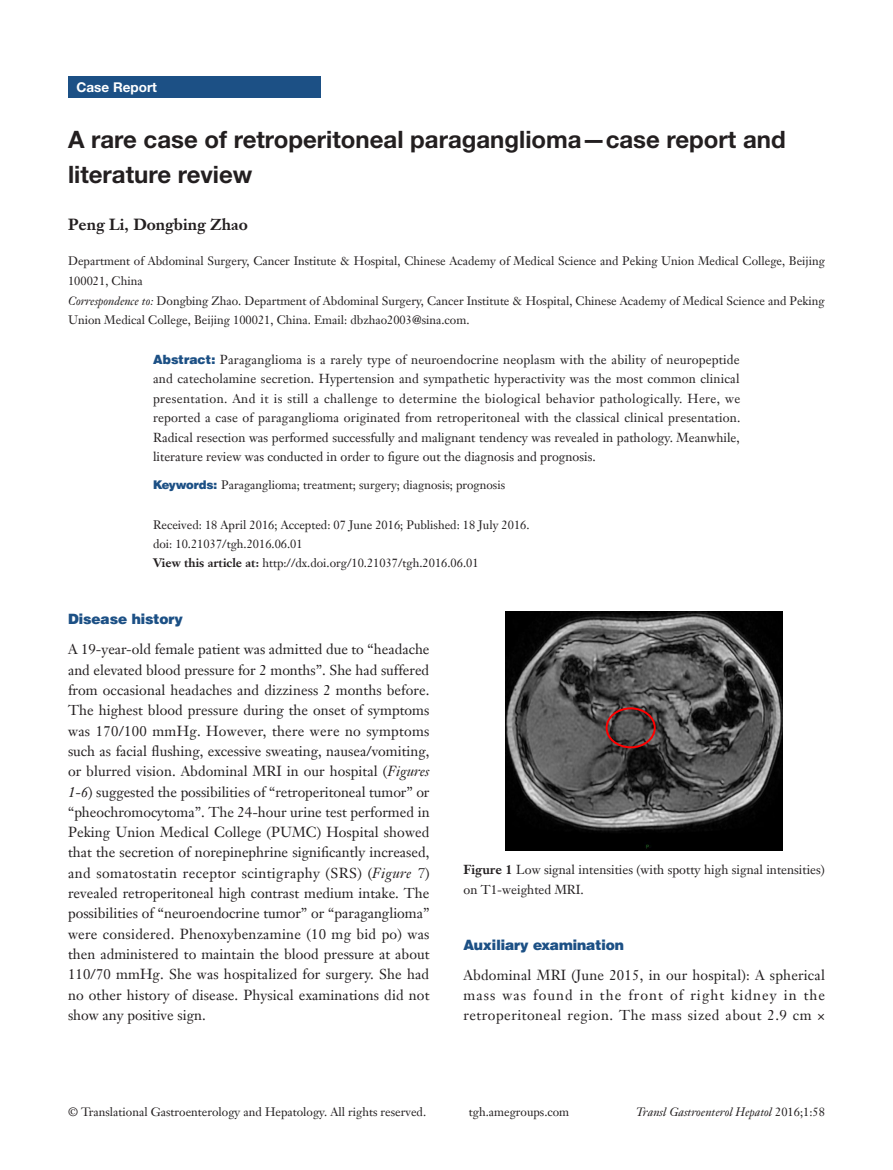
<style>
.page{position:relative;width:893px;height:1170px;background:#fff}
.page>*{position:absolute;margin:0;border:0;box-sizing:border-box;transform-origin:0 0}
.文题{font:700 24px/34.5px "Helvetica Neue LT Pro";color:#231f20}
.作者{font:700 15.75px "Janson Text LT";color:#231f20}
.t1{font:14.25px/20.2px "Janson Text LT";letter-spacing:.02em;color:#231f20;text-align:justify}
.一级标题正体{font:900 14.25px "Helvetica";color:#1c5085}
.栏目{font:700 13.5px "Helvetica Neue LT Pro";color:#fff}
.t2{font:12.75px/19.5px "Janson Text LT";color:#231f20;text-align:justify}
.t3{font:12px/19.5px "Janson Text LT";color:#231f20}
.t4{font:italic 12px "Janson Text LT";color:#231f20}
.s1{font-style:italic}
.s2{font-family:"Helvetica";font-weight:900;color:#1c5085}
.s3{font-weight:700}
.s4{font-style:normal}
</style>
<div class="page">
<div style="left:68px;top:77px;width:252px;height:21px;background:#1c5085"></div>
<img style="left:506px;top:611px;width:277px;height:239px">
<div style="left:606px;top:707px;width:50px;height:41px;border:2px solid #f00;border-radius:50%"></div>
<p class="栏目" style="left:77px;top:79px;width:82px">Case Report</p>
<p class="文题" style="left:68px;top:122px;width:719px">A rare case of retroperitoneal paraganglioma—case report and literature review</p>
<p class="作者" style="left:68px;top:214px;width:181px">Peng Li, Dongbing Zhao</p>
<p class="t3" style="left:68px;top:251px;width:758px">Department of Abdominal Surgery, Cancer Institute &amp; Hospital, Chinese Academy of Medical Science and Peking Union Medical College, Beijing<br>100021, China</p>
<p class="t3" style="left:68px;top:290px;width:758px"><span class="s1">Correspondence to:</span> Dongbing Zhao. Department of Abdominal Surgery, Cancer Institute &amp; Hospital, Chinese Academy of Medical Science and Peking<br>Union Medical College, Beijing 100021, China. Email: dbzhao2003@sina.com.</p>
<p class="t2" style="left:153px;top:349px;width:589px"><span class="s2">Abstract:</span> Paraganglioma is a rarely type of neuroendocrine neoplasm with the ability of neuropeptide and catecholamine secretion. Hypertension and sympathetic hyperactivity was the most common clinical presentation. And it is still a challenge to determine the biological behavior pathologically. Here, we reported a case of paraganglioma originated from retroperitoneal with the classical clinical presentation.<br>Radical resection was performed successfully and malignant tendency was revealed in pathology. Meanwhile, literature review was conducted in order to figure out the diagnosis and prognosis.</p>
<p class="t3" style="left:153px;top:475px;width:354px"><span class="s2">Keywords:</span> Paraganglioma; treatment; surgery; diagnosis; prognosis</p>
<p class="t3" style="left:153px;top:515px;width:378px">Received: 18 April 2016; Accepted: 07 June 2016; Published: 18 July 2016.</p>
<p class="t3" style="left:153px;top:533px;width:151px">doi: 10.21037/tgh.2016.06.01</p>
<p class="t3" style="left:153px;top:553px;width:327px"><span class="s3">View this article at:</span> http://dx.doi.org/10.21037/tgh.2016.06.01</p>
<p class="一级标题正体" style="left:68px;top:609px;width:116px">Disease history</p>
<p class="t1" style="left:68px;top:639px;width:363px">A 19-year-old female patient was admitted due to “headache and elevated blood pressure for 2 months”. She had suffered from occasional headaches and dizziness 2 months before.<br>The highest blood pressure during the onset of symptoms was 170/100 mmHg. However, there were no symptoms such as facial flushing, excessive sweating, nausea/vomiting, or blurred vision. Abdominal MRI in our hospital (<span class="s1">Figures 1</span>-<span class="s1">6</span>) suggested the possibilities of “retroperitoneal tumor” or “pheochromocytoma”. The 24-hour urine test performed in Peking Union Medical College (PUMC) Hospital showed that the secretion of norepinephrine significantly increased, and somatostatin receptor scintigraphy (SRS) (<span class="s1">Figure 7</span>) revealed retroperitoneal high contrast medium intake. The possibilities of “neuroendocrine tumor” or “paraganglioma” were considered. Phenoxybenzamine (10 mg bid po) was then administered to maintain the blood pressure at about 110/70 mmHg. She was hospitalized for surgery. She had no other history of disease. Physical examinations did not show any positive sign.</p>
<p class="t2" style="left:463px;top:859px;width:363px"><span class="s3">Figure 1</span> Low signal intensities (with spotty high signal intensities) on T1-weighted MRI.</p>
<p class="一级标题正体" style="left:463px;top:936px;width:162px">Auxiliary examination</p>
<p class="t1" style="left:463px;top:965px;width:363px;line-height:19.8px">Abdominal MRI (June 2015, in our hospital): A spherical mass was found in the front of right kidney in the retroperitoneal region. The mass sized about 2.9 cm ×</p>
<p class="t3" style="left:68px;top:1102px;width:360px">© Translational Gastroenterology and Hepatology. All rights reserved.</p>
<p class="t3" style="left:469px;top:1102px;width:102px">tgh.amegroups.com</p>
<p class="t4" style="left:636px;top:1104px;width:190px">Transl Gastroenterol Hepatol <span class="s4">2016;1:58</span></p>
</div>
